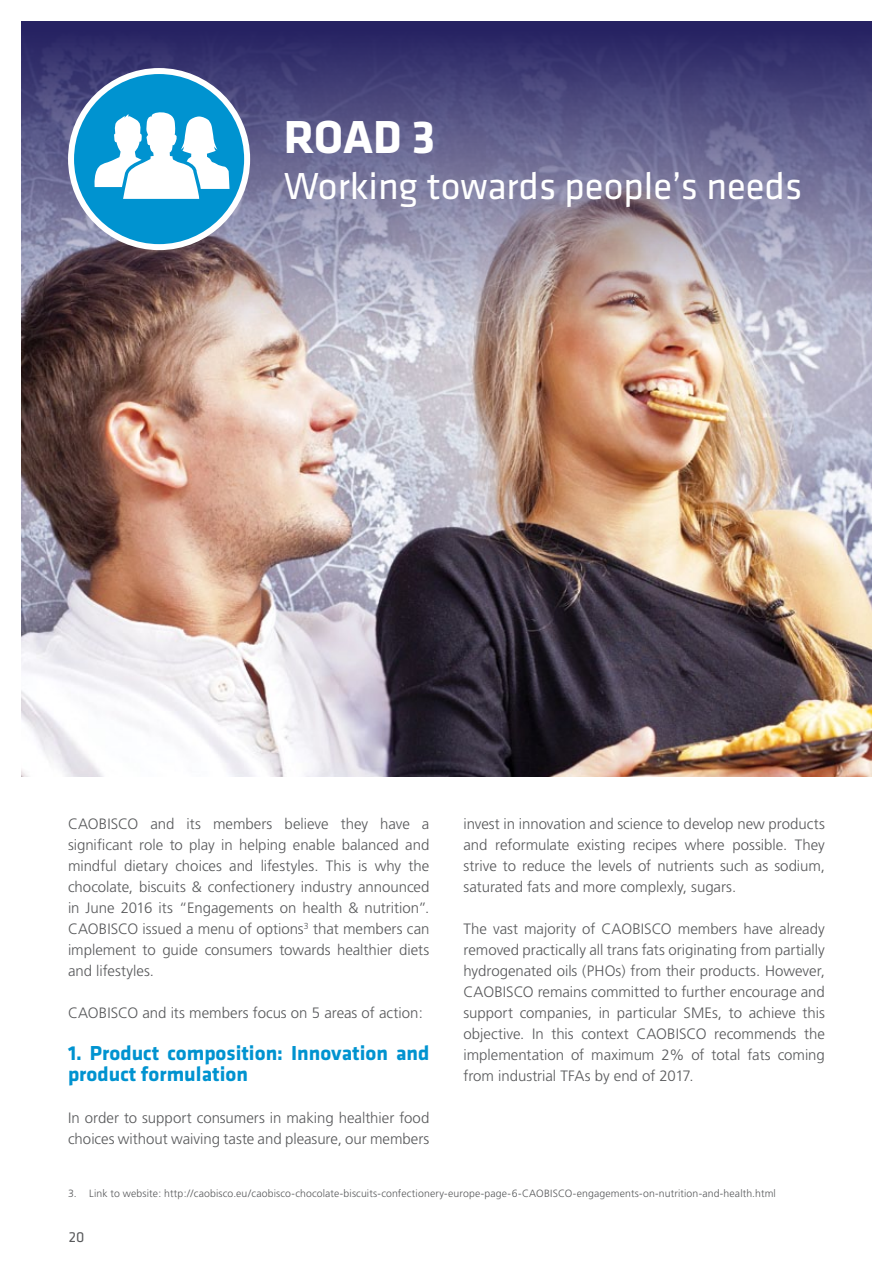
<style>
.page{position:relative;width:893px;height:1263px;background:#fff}
.page>*{position:absolute;margin:0;border:0;box-sizing:border-box;transform-origin:0 0}
.t1{font:700 48px "Klavika";color:#fff}
.t2{font:39px "Klavika";color:#fff}
.t3{font:700 21px/21px "Klavika";color:#0093d0}
.t4{font:300 15px/21px "Frutiger";color:#58595b;text-align:justify}
.t5{font:15px "Klavika";color:#58595b}
.t6{font:300 10.5px "Frutiger";letter-spacing:.01em;color:#58595b}
</style>
<div class="page">
<img style="left:21px;top:361px;width:851px;height:416px">
<img style="left:21px;top:21px;width:851px;height:340px">
<div style="left:71px;top:71px;width:176px;height:176px;background:#0093d0;border-radius:50%"></div>
<div style="left:68px;top:68px;width:182px;height:182px;border:6px solid #fff;border-radius:50%"></div>
<svg style="left:94px;top:108px;width:136px;height:91px"></svg>
<h1 class="t1" style="left:284px;top:111px;width:59px">Road</h1>
<h1 class="t1" style="left:412px;top:111px;width:25px">3</h1>
<h2 class="t2" style="left:284px;top:165px;width:520px">Working towards people’s needs</h2>
<p class="t4" style="left:68px;top:814px;width:363px">CAOBISCO and its members believe they have a significant role to play in helping enable balanced and mindful dietary choices and lifestyles. This is why the chocolate, biscuits &amp; confectionery industry announced in June 2016 its “Engagements on health &amp; nutrition”.<br>CAOBISCO issued a menu of options<sup>3</sup> that members can implement to guide consumers towards healthier diets and lifestyles.</p>
<p class="t4" style="left:68px;top:1003px;width:356px">CAOBISCO and its members focus on 5 areas of action:</p>
<h3 class="t3" style="left:68px;top:1043px;width:363px">1. Product composition: Innovation and product formulation</h3>
<p class="t4" style="left:68px;top:1108px;width:363px">In order to support consumers in making healthier food choices without waiving taste and pleasure, our members</p>
<p class="t4" style="left:463px;top:814px;width:363px">invest in innovation and science to develop new products and reformulate existing recipes where possible. They strive to reduce the levels of nutrients such as sodium, saturated fats and more complexly, sugars.</p>
<p class="t4" style="left:463px;top:919px;width:363px">The vast majority of CAOBISCO members have already removed practically all trans fats originating from partially hydrogenated oils (PHOs) from their products. However, CAOBISCO remains committed to further encourage and support companies, in particular SMEs, to achieve this objective. In this context CAOBISCO recommends the implementation of maximum 2% of total fats coming from industrial TFAs by end of 2017.</p>
<p class="t6" style="left:68px;top:1187px;width:709px">3. Link to website: http://caobisco.eu/caobisco-chocolate-biscuits-confectionery-europe-page-6-CAOBISCO-engagements-on-nutrition-and-health.html</p>
<p class="t5" style="left:69px;top:1228px;width:17px">20</p>
</div>
